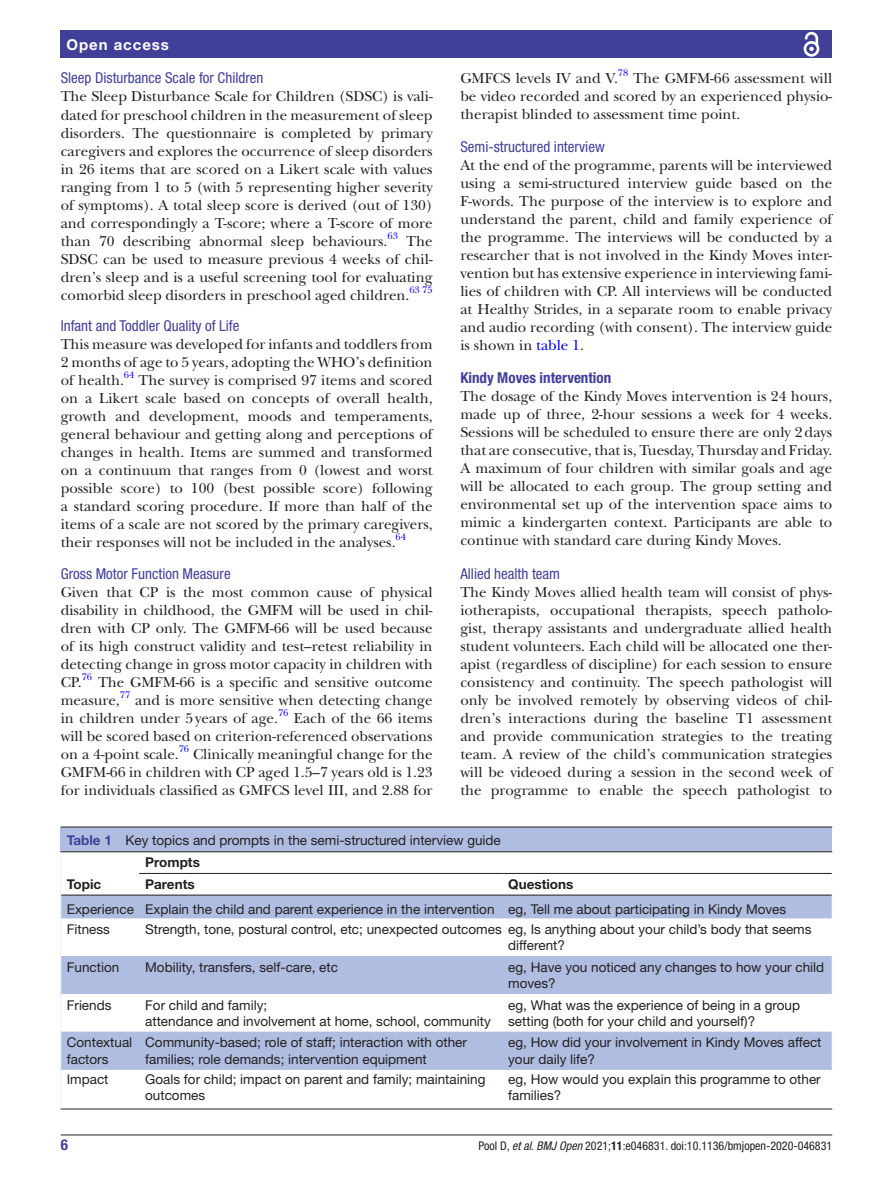
<style>
.page{position:relative;width:893px;height:1191px;background:#fff}
.page>*{position:absolute;margin:0;border:0;box-sizing:border-box;transform-origin:0 0}
.t1{font:15px/18px "New Baskerville";color:#231f20;text-align:justify}
.t2{font:condensed 15px "Helvetica Neue LT Std";color:#414099}
.t3{font:700 condensed 15px "Helvetica Neue LT Std";color:#414099}
.t4{font:700 15px "Helvetica Neue LT Std";letter-spacing:.065em;color:#fff}
.t5{font:13.5px/16.2px "Helvetica Neue LT Std";color:#231f20}
.t6{font:700 13.5px/21.6px "Helvetica Neue LT Std";color:#231f20}
.t7{font:condensed 12px "Helvetica Neue LT Std";color:#231f20}
.t8{font:9.9px "New Baskerville";color:#00f}
.s1{color:#00f}
.s2{font-weight:700;color:#414099}
.s3{font-style:italic}
.s4{font-weight:700}
</style>
<div class="page">
<hr style="left:61px;top:1134px;width:771px;height:1px;background:#231f20">
<div style="left:61px;top:31px;width:771px;height:27px;background:#414099"></div>
<svg style="left:803px;top:31px;width:17px;height:26px"></svg>
<div style="left:61px;top:827px;width:771px;height:282px;background:#afbde1"></div>
<hr style="left:61px;top:826px;width:771px;height:1px;background:#231f20">
<div style="left:61px;top:852px;width:771px;height:256px;background:#fff"></div>
<svg style="left:61px;top:895px;width:771px;height:174px"></svg>
<hr style="left:61px;top:894px;width:78px;height:1px;background:#231f20">
<hr style="left:61px;top:851px;width:78px;height:1px;background:#231f20">
<hr style="left:139px;top:851px;width:363px;height:1px;background:#231f20">
<hr style="left:502px;top:851px;width:330px;height:1px;background:#231f20">
<hr style="left:139px;top:873px;width:363px;height:1px;background:#231f20">
<hr style="left:139px;top:894px;width:363px;height:1px;background:#231f20">
<hr style="left:502px;top:873px;width:330px;height:1px;background:#231f20">
<hr style="left:502px;top:894px;width:330px;height:1px;background:#231f20">
<hr style="left:61px;top:1108px;width:78px;height:1px;background:#231f20">
<hr style="left:139px;top:1108px;width:363px;height:1px;background:#231f20">
<hr style="left:502px;top:1108px;width:330px;height:1px;background:#231f20">
<svg style="left:60px;top:852px;width:1px;height:66px"></svg>
<p class="t4" style="left:66px;top:35px;width:104px">Open access</p>
<p class="t2" style="left:61px;top:69px;width:204px">Sleep Disturbance Scale for Children</p>
<p class="t1" style="left:61px;top:88px;width:373px">The Sleep Disturbance Scale for Children (SDSC) is vali&shy;dated for preschool children in the measurement of sleep disorders. The questionnaire is completed by primary caregivers and explores the occurrence of sleep disorders in 26 items that are scored on a Likert scale with values ranging from 1 to 5 (with 5 representing higher severity of symptoms). A total sleep score is derived (out of 130) and correspondingly a T-score; where a T-score of more than 70 describing abnormal sleep behaviours.</p>
<p class="t8" style="left:618px;top:67px;width:12px">78</p>
<p class="t1" style="left:460px;top:69px;width:373px;text-indent:173px">The GMFM-66 assessment will be video recorded and scored by an experienced physio&shy;therapist blinded to assessment time point.</p>
<p class="t2" style="left:460px;top:138px;width:146px">Semi-structured interview</p>
<p class="t1" style="left:460px;top:156px;width:373px">At the end of the programme, parents will be interviewed using a semi-structured interview guide based on the F-words. The purpose of the interview is to explore and understand the parent, child and family experience of the programme. The interviews will be conducted by a researcher that is not involved in the Kindy Moves inter&shy;vention but has extensive experience in interviewing fami&shy;lies of children with CP. All interviews will be conducted at Healthy Strides, in a separate room to enable privacy and audio recording (with consent). The interview guide is shown in <span class="s1">table 1</span>.</p>
<p class="t3" style="left:460px;top:369px;width:152px">Kindy Moves intervention</p>
<p class="t1" style="left:460px;top:388px;width:373px">The dosage of the Kindy Moves intervention is 24 hours, made up of three, 2-hour sessions a week for 4 weeks.<br>Sessions will be scheduled to ensure there are only 2days that are consecutive, that is, Tuesday, Thursday and Friday.<br>A maximum of four children with similar goals and age will be allocated to each group. The group setting and environmental set up of the intervention space aims to mimic a kindergarten context. Participants are able to continue with standard care during Kindy Moves.</p>
<p class="t2" style="left:460px;top:564px;width:101px">Allied health team</p>
<p class="t1" style="left:460px;top:583px;width:373px">The Kindy Moves allied health team will consist of phys&shy;iotherapists, occupational therapists, speech patholo&shy;gist, therapy assistants and undergraduate allied health student volunteers. Each child will be allocated one ther&shy;apist (regardless of discipline) for each session to ensure consistency and continuity. The speech pathologist will only be involved remotely by observing videos of chil&shy;dren’s interactions during the baseline T1 assessment and provide communication strategies to the treating team. A review of the child’s communication strategies will be videoed during a session in the second week of the programme to enable the speech pathologist to</p>
<p class="t5" style="left:67px;top:832px;width:436px"><span class="s2">Table 1</span> Key topics and prompts in the semi-structured interview guide</p>
<p class="t6" style="left:67px;top:873px;width:36px">Topic</p>
<p class="t1" style="left:460px;top:69px;width:159px">GMFCS levels IV and V.</p>
<p class="t8" style="left:388px;top:230px;width:12px">63</p>
<p class="t1" style="left:61px;top:232px;width:373px;text-indent:345px">The SDSC can be used to measure previous 4 weeks of chil&shy;dren’s sleep and is a useful screening tool for evaluating comorbid sleep disorders in preschool aged children.</p>
<p class="t8" style="left:409px;top:284px;width:25px">63 75</p>
<p class="t2" style="left:61px;top:317px;width:180px">Infant and Toddler Quality of Life</p>
<p class="t1" style="left:61px;top:335px;width:373px">This measure was developed for infants and toddlers from 2 months of age to 5 years, adopting the WHO’s definition of health.</p>
<p class="t8" style="left:124px;top:369px;width:12px">64</p>
<p class="t1" style="left:61px;top:371px;width:373px;text-indent:78px">The survey is comprised 97 items and scored on a Likert scale based on concepts of overall health, growth and development, moods and temperaments, general behaviour and getting along and perceptions of changes in health. Items are summed and transformed on a continuum that ranges from 0 (lowest and worst possible score) to 100 (best possible score) following a standard scoring procedure. If more than half of the items of a scale are not scored by the primary caregivers, their responses will not be included in the analyses.</p>
<p class="t8" style="left:396px;top:531px;width:12px">64</p>
<p class="t2" style="left:61px;top:564px;width:171px">Gross Motor Function Measure</p>
<p class="t1" style="left:61px;top:583px;width:373px">Given that CP is the most common cause of physical disability in childhood, the GMFM will be used in chil&shy;dren with CP only. The GMFM-66 will be used because of its high construct validity and test–retest reliability in detecting change in gross motor capacity in children with CP.</p>
<p class="t8" style="left:82px;top:671px;width:12px">76</p>
<p class="t1" style="left:61px;top:673px;width:373px;text-indent:37px">The GMFM-66 is a specific and sensitive outcome measure,</p>
<p class="t8" style="left:120px;top:689px;width:12px">77</p>
<p class="t1" style="left:61px;top:691px;width:373px;text-indent:74px">and is more sensitive when detecting change in children under 5years of age.</p>
<p class="t8" style="left:278px;top:707px;width:12px">76</p>
<p class="t1" style="left:61px;top:709px;width:373px;text-indent:233px">Each of the 66 items will be scored based on criterion-referenced observations on a 4-point scale.</p>
<p class="t8" style="left:179px;top:743px;width:12px">76</p>
<p class="t1" style="left:61px;top:745px;width:373px;text-indent:132px">Clinically meaningful change for the GMFM-66 in children with CP aged 1.5–7 years old is 1.23 for individuals classified as GMFCS level III, and 2.88 for</p>
<p class="t6" style="left:145px;top:851px;width:56px">Prompts<br>Parents</p>
<p class="t6" style="left:508px;top:873px;width:67px">Questions</p>
<p class="t5" style="left:67px;top:898px;width:721px;line-height:20.1px">Experience Explain the child and parent experience in the intervention eg, Tell me about participating in Kindy Moves<br>Fitness</p>
<p class="t5" style="left:508px;top:920px;width:305px;text-indent:-363px">Strength, tone, postural control, etc; unexpected outcomes eg, Is anything about your child’s body that seems different?</p>
<p class="t5" style="left:67px;top:958px;width:54px">Function</p>
<p class="t5" style="left:145px;top:958px;width:194px">Mobility, transfers, self-care, etc</p>
<p class="t5" style="left:508px;top:958px;width:318px">eg, Have you noticed any changes to how your child moves?</p>
<p class="t5" style="left:67px;top:996px;width:46px">Friends</p>
<p class="t5" style="left:145px;top:996px;width:347px">For child and family;<br>attendance and involvement at home, school, community</p>
<p class="t5" style="left:508px;top:996px;width:293px">eg, What was the experience of being in a group setting (both for your child and yourself)?</p>
<p class="t5" style="left:67px;top:1034px;width:67px">Contextual factors</p>
<p class="t5" style="left:145px;top:1034px;width:323px">Community-based; role of staff; interaction with other families; role demands; intervention equipment</p>
<p class="t5" style="left:508px;top:1034px;width:315px">eg, How did your involvement in Kindy Moves affect your daily life?</p>
<p class="t5" style="left:67px;top:1070px;width:43px">Impact</p>
<p class="t5" style="left:145px;top:1070px;width:342px">Goals for child; impact on parent and family; maintaining outcomes</p>
<p class="t5" style="left:508px;top:1070px;width:314px">eg, How would you explain this programme to other families?</p>
<p class="t3" style="left:61px;top:1135px;width:9px">6</p>
<p class="t7" style="left:479px;top:1138px;width:355px">Pool D, <span class="s3">et al</span>. <span class="s3">BMJ Open</span> 2021;<span class="s4">11</span>:e046831. doi:10.1136/bmjopen-2020-046831</p>
</div>
